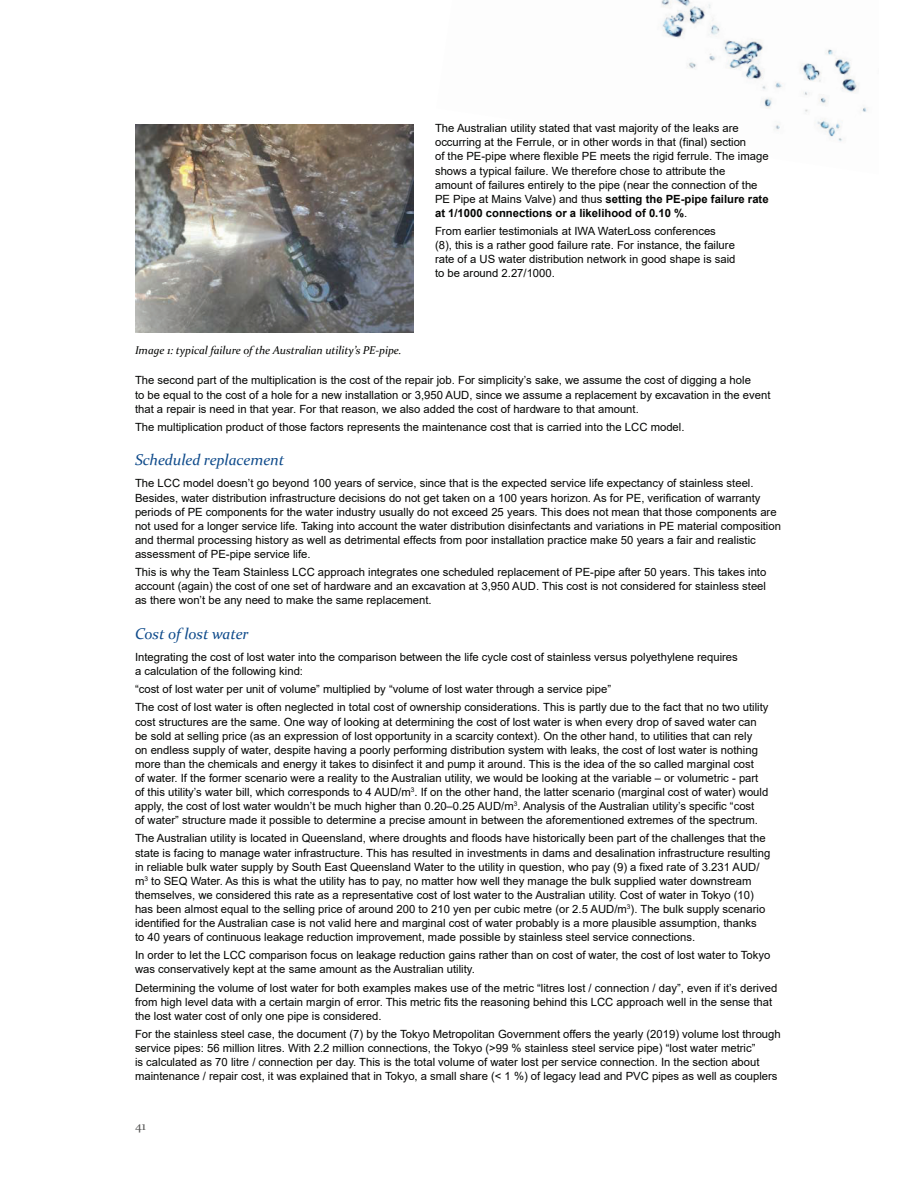
<style>
.page{position:relative;width:918px;height:1188px;background:#fff}
.page>*{position:absolute;margin:0;border:0;box-sizing:border-box;transform-origin:0 0}
.t1{font:italic 15.45px "Constantia";letter-spacing:-.005em;color:#0f4b8b}
.t2{font:11.25px/14.1px "Arial";color:#040503}
.t3{font:italic 11.25px "Constantia";letter-spacing:-.005em;color:#040503}
.s1{font-weight:700}
</style>
<div class="page">
<img style="left:661px;top:0;width:206px;height:142px">
<img style="left:135px;top:124px;width:278px;height:209px">
<p class="t3" style="left:135px;top:346px;width:268px">Image 1: typical failure of the Australian utility’s PE-pipe.</p>
<p class="t2" style="left:435px;top:121px;width:335px">The Australian utility stated that vast majority of the leaks are occurring at the Ferrule, or in other words in that (final) section<br>of the PE-pipe where flexible PE meets the rigid ferrule. The image shows a typical failure. We therefore chose to attribute the<br>amount of failures entirely to the pipe (near the connection of the PE Pipe at Mains Valve) and thus <span class="s1">setting the PE-pipe failure rate at 1/1000 connections or a likelihood of 0.10 %</span>.</p>
<p class="t2" style="left:435px;top:224px;width:302px">From earlier testimonials at IWA WaterLoss conferences (8), this is a rather good failure rate. For instance, the failure rate of a US water distribution network in good shape is said to be around 2.27/1000.</p>
<p class="t2" style="left:135px;top:373px;width:637px">The second part of the multiplication is the cost of the repair job. For simplicity’s sake, we assume the cost of digging a hole<br>to be equal to the cost of a hole for a new installation or 3,950 AUD, since we assume a replacement by excavation in the event that a repair is need in that year. For that reason, we also added the cost of hardware to that amount.</p>
<p class="t2" style="left:135px;top:420px;width:551px">The multiplication product of those factors represents the maintenance cost that is carried into the LCC model.</p>
<h1 class="t1" style="left:135px;top:454px;width:151px">Scheduled replacement</h1>
<p class="t2" style="left:135px;top:477px;width:648px">The LCC model doesn’t go beyond 100 years of service, since that is the expected service life expectancy of stainless steel.<br>Besides, water distribution infrastructure decisions do not get taken on a 100 years horizon. As for PE, verification of warranty periods of PE components for the water industry usually do not exceed 25 years. This does not mean that those components are not used for a longer service life. Taking into account the water distribution disinfectants and variations in PE material composition and thermal processing history as well as detrimental effects from poor installation practice make 50 years a fair and realistic assessment of PE-pipe service life.</p>
<p class="t2" style="left:135px;top:565px;width:633px;text-align:justify">This is why the Team Stainless LCC approach integrates one scheduled replacement of PE-pipe after 50 years. This takes into account (again) the cost of one set of hardware and an excavation at 3,950 AUD. This cost is not considered for stainless steel as there won’t be any need to make the same replacement.</p>
<h1 class="t1" style="left:135px;top:627px;width:115px">Cost of lost water</h1>
<p class="t2" style="left:135px;top:650px;width:604px">Integrating the cost of lost water into the comparison between the life cycle cost of stainless versus polyethylene requires a calculation of the following kind:</p>
<p class="t2" style="left:135px;top:680px;width:635px;line-height:18.1px">“cost of lost water per unit of volume” multiplied by “volume of lost water through a service pipe”<br>The cost of lost water is often neglected in total cost of ownership considerations. This is partly due to the fact that no two utility</p>
<p class="t2" style="left:135px;top:715px;width:635px">cost structures are the same. One way of looking at determining the cost of lost water is when every drop of saved water can be sold at selling price (as an expression of lost opportunity in a scarcity context). On the other hand, to utilities that can rely<br>on endless supply of water, despite having a poorly performing distribution system with leaks, the cost of lost water is nothing more than the chemicals and energy it takes to disinfect it and pump it around. This is the idea of the so called marginal cost<br>of water. If the former scenario were a reality to the Australian utility, we would be looking at the variable – or volumetric - part of this utility’s water bill, which corresponds to 4 AUD/m<sup>3</sup>. If on the other hand, the latter scenario (marginal cost of water) would apply, the cost of lost water wouldn’t be much higher than 0.20–0.25 AUD/m<sup>3</sup>. Analysis of the Australian utility’s specific “cost<br>of water” structure made it possible to determine a precise amount in between the aforementioned extremes of the spectrum.</p>
<p class="t2" style="left:135px;top:832px;width:637px">The Australian utility is located in Queensland, where droughts and floods have historically been part of the challenges that the state is facing to manage water infrastructure. This has resulted in investments in dams and desalination infrastructure resulting in reliable bulk water supply by South East Queensland Water to the utility in question, who pay (9) a fixed rate of 3.231 AUD/ m<sup>3</sup> to SEQ Water. As this is what the utility has to pay, no matter how well they manage the bulk supplied water downstream themselves, we considered this rate as a representative cost of lost water to the Australian utility. Cost of water in Tokyo (10) has been almost equal to the selling price of around 200 to 210 yen per cubic metre (or 2.5 AUD/m<sup>3</sup>). The bulk supply scenario identified for the Australian case is not valid here and marginal cost of water probably is a more plausible assumption, thanks<br>to 40 years of continuous leakage reduction improvement, made possible by stainless steel service connections.</p>
<p class="t2" style="left:135px;top:948px;width:637px">In order to let the LCC comparison focus on leakage reduction gains rather than on cost of water, the cost of lost water to Tokyo was conservatively kept at the same amount as the Australian utility.</p>
<p class="t2" style="left:135px;top:981px;width:644px">Determining the volume of lost water for both examples makes use of the metric “litres lost / connection / day”, even if it’s derived from high level data with a certain margin of error. This metric fits the reasoning behind this LCC approach well in the sense that the lost water cost of only one pipe is considered.</p>
<p class="t2" style="left:135px;top:1027px;width:647px">For the stainless steel case, the document (7) by the Tokyo Metropolitan Government offers the yearly (2019) volume lost through service pipes: 56 million litres. With 2.2 million connections, the Tokyo (&gt;99 % stainless steel service pipe) “lost water metric”<br>is calculated as 70 litre / connection per day. This is the total volume of water lost per service connection. In the section about maintenance / repair cost, it was explained that in Tokyo, a small share (&lt; 1 %) of legacy lead and PVC pipes as well as couplers</p>
</div>
